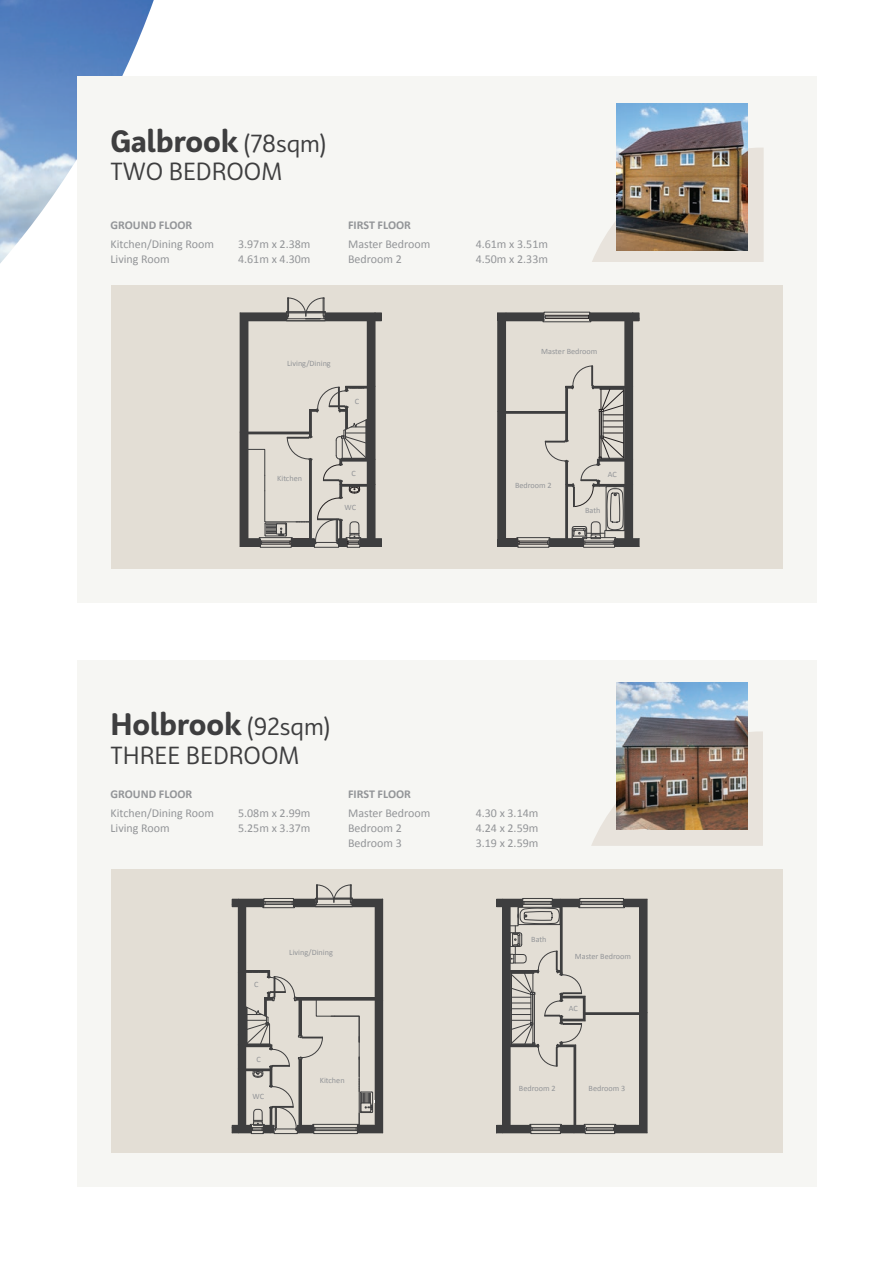
<style>
.page{position:relative;width:893px;height:1263px;background:#fff}
.page>*{position:absolute;margin:0;border:0;box-sizing:border-box;transform-origin:0 0}
.t1{font:700 30px "Bw Surco DEMO";color:#3e3e3f}
.t2{font:24px "Bw Surco DEMO";color:#3e3e3f}
.t3{font:12px "Calibri";color:#939598}
.t4{font:700 12px "Calibri";color:#939598}
.t5{font:8.1px "Calibri";color:#939598}
.s1{font-weight:400;font-size:24px}
</style>
<div class="page">
<img style="left:0;top:0;width:154px;height:263px">
<div style="left:77px;top:660px;width:739px;height:526px;background:#f6f6f3"></div>
<div style="left:111px;top:869px;width:671px;height:283px;background:#e3ded5"></div>
<div style="left:77px;top:77px;width:739px;height:526px;background:#f6f6f3"></div>
<svg style="left:592px;top:148px;width:172px;height:114px"></svg>
<svg style="left:591px;top:731px;width:172px;height:115px"></svg>
<div style="left:111px;top:285px;width:671px;height:283px;background:#e3ded5"></div>
<div style="left:263px;top:906px;width:32px;height:2px;border:1px solid #3e3e3f"></div>
<svg style="left:232px;top:885px;width:151px;height:22px"></svg>
<div style="left:352px;top:899px;width:31px;height:8px;background:#3e3e3f"></div>
<div style="left:375px;top:903px;width:8px;height:230px;background:#3e3e3f"></div>
<div style="left:238px;top:905px;width:8px;height:224px;background:#3e3e3f"></div>
<svg style="left:232px;top:970px;width:151px;height:164px"></svg>
<div style="left:232px;top:899px;width:32px;height:8px;background:#3e3e3f"></div>
<div style="left:293px;top:899px;width:22px;height:8px;background:#3e3e3f"></div>
<img style="left:617px;top:104px;width:130px;height:147px">
<hr style="left:639px;top:907px;width:1px;height:106px;background:#3e3e3f">
<hr style="left:639px;top:1014px;width:1px;height:111px;background:#3e3e3f">
<hr style="left:647px;top:899px;width:1px;height:114px;background:#3e3e3f">
<hr style="left:647px;top:1013px;width:1px;height:120px;background:#3e3e3f">
<hr style="left:502px;top:1045px;width:1px;height:80px;background:#3e3e3f">
<hr style="left:510px;top:1047px;width:1px;height:78px;background:#3e3e3f">
<div style="left:584px;top:1124px;width:32px;height:1px;border:1px solid #3e3e3f"></div>
<div style="left:530px;top:1124px;width:31px;height:1px;border:1px solid #3e3e3f"></div>
<div style="left:580px;top:901px;width:43px;height:3px;border:1px solid #3e3e3f"></div>
<hr style="left:581px;top:903px;width:41px;height:1px;background:#3e3e3f">
<div style="left:579px;top:906px;width:45px;height:2px;border:1px solid #3e3e3f"></div>
<div style="left:580px;top:898px;width:43px;height:1px;border:1px solid #3e3e3f"></div>
<hr style="left:585px;top:1012px;width:55px;height:1px;background:#3e3e3f">
<hr style="left:585px;top:1014px;width:55px;height:1px;background:#3e3e3f">
<svg style="left:496px;top:1125px;width:144px;height:9px"></svg>
<div style="left:640px;top:899px;width:7px;height:128px;background:#3e3e3f"></div>
<hr style="left:584px;top:1013px;width:58px;height:1px;background:#3e3e3f">
<div style="left:623px;top:899px;width:19px;height:8px;background:#3e3e3f"></div>
<div style="left:503px;top:905px;width:7px;height:222px;background:#3e3e3f"></div>
<div style="left:497px;top:1125px;width:34px;height:8px;background:#3e3e3f"></div>
<div style="left:560px;top:1125px;width:25px;height:8px;background:#3e3e3f"></div>
<hr style="left:574px;top:1045px;width:2px;height:84px;background:#3e3e3f">
<svg style="left:496px;top:898px;width:90px;height:168px"></svg>
<div style="left:615px;top:1125px;width:32px;height:8px;background:#3e3e3f"></div>
<div style="left:640px;top:1024px;width:7px;height:103px;background:#3e3e3f"></div>
<hr style="left:497px;top:313px;width:1px;height:98px;background:#3e3e3f">
<hr style="left:497px;top:411px;width:1px;height:135px;background:#3e3e3f">
<div style="left:544px;top:315px;width:46px;height:3px;border:1px solid #231f20"></div>
<svg style="left:588px;top:313px;width:2px;height:8px"></svg>
<hr style="left:545px;top:317px;width:43px;height:1px;background:#3e3e3f">
<div style="left:543px;top:321px;width:48px;height:1px;border:1px solid #3e3e3f"></div>
<div style="left:544px;top:312px;width:46px;height:1px;border:1px solid #3e3e3f"></div>
<svg style="left:544px;top:313px;width:2px;height:8px"></svg>
<div style="left:498px;top:313px;width:46px;height:8px;background:#3e3e3f"></div>
<div style="left:590px;top:313px;width:49px;height:8px;background:#3e3e3f"></div>
<div style="left:625px;top:317px;width:8px;height:224px;background:#3e3e3f"></div>
<div style="left:498px;top:319px;width:8px;height:222px;background:#3e3e3f"></div>
<svg style="left:498px;top:366px;width:142px;height:182px"></svg>
<hr style="left:248px;top:321px;width:1px;height:111px;background:#3e3e3f">
<hr style="left:375px;top:321px;width:1px;height:65px;background:#3e3e3f">
<div style="left:286px;top:312px;width:39px;height:9px;border:1px solid #3e3e3f"></div>
<svg style="left:286px;top:298px;width:39px;height:21px"></svg>
<div style="left:240px;top:313px;width:46px;height:8px;background:#3e3e3f"></div>
<div style="left:240px;top:317px;width:8px;height:229px;background:#3e3e3f"></div>
<div style="left:367px;top:319px;width:8px;height:221px;background:#3e3e3f"></div>
<svg style="left:240px;top:386px;width:142px;height:161px"></svg>
<div style="left:325px;top:313px;width:56px;height:8px;background:#3e3e3f"></div>
<img style="left:617px;top:683px;width:130px;height:147px">
<p class="t1" style="left:111px;top:120px;width:217px">Galbrook <span class="s1">(78sqm)</span></p>
<p class="t2" style="left:111px;top:156px;width:173px">TWO BEDROOM</p>
<p class="t4" style="left:111px;top:218px;width:83px">GROUND FLOOR</p>
<p class="t3" style="left:111px;top:237px;width:105px">Kitchen/Dining Room</p>
<p class="t3" style="left:238px;top:237px;width:74px">3.97m x 2.38m</p>
<p class="t3" style="left:111px;top:252px;width:61px">Living Room</p>
<p class="t3" style="left:238px;top:252px;width:74px">4.61m x 4.30m</p>
<p class="t4" style="left:348px;top:218px;width:64px">FIRST FLOOR</p>
<p class="t3" style="left:348px;top:237px;width:84px">Master Bedroom</p>
<p class="t3" style="left:476px;top:237px;width:74px">4.61m x 3.51m</p>
<p class="t3" style="left:348px;top:252px;width:55px">Bedroom 2</p>
<p class="t3" style="left:476px;top:252px;width:74px">4.50m x 2.33m</p>
<p class="t5" style="left:287px;top:358px;width:45px">Living/Dining</p>
<p class="t5" style="left:355px;top:396px;width:6px">C</p>
<p class="t5" style="left:277px;top:473px;width:26px">Kitchen</p>
<p class="t5" style="left:351px;top:468px;width:6px">C</p>
<p class="t5" style="left:344px;top:502px;width:13px">WC</p>
<p class="t5" style="left:541px;top:346px;width:58px">Master Bedroom</p>
<p class="t5" style="left:515px;top:481px;width:38px">Bedroom 2</p>
<p class="t5" style="left:608px;top:469px;width:11px">AC</p>
<p class="t5" style="left:585px;top:506px;width:17px">Bath</p>
<p class="t1" style="left:111px;top:704px;width:221px">Holbrook <span class="s1">(92sqm)</span></p>
<p class="t2" style="left:111px;top:739px;width:190px">THREE BEDROOM</p>
<p class="t4" style="left:111px;top:786px;width:83px">GROUND FLOOR</p>
<p class="t3" style="left:111px;top:805px;width:105px">Kitchen/Dining Room</p>
<p class="t3" style="left:238px;top:805px;width:74px">5.08m x 2.99m</p>
<p class="t3" style="left:111px;top:820px;width:61px">Living Room</p>
<p class="t3" style="left:238px;top:820px;width:74px">5.25m x 3.37m</p>
<p class="t4" style="left:348px;top:786px;width:64px">FIRST FLOOR</p>
<p class="t3" style="left:348px;top:805px;width:84px">Master Bedroom</p>
<p class="t3" style="left:476px;top:805px;width:64px">4.30 x 3.14m</p>
<p class="t3" style="left:348px;top:820px;width:55px">Bedroom 2</p>
<p class="t3" style="left:476px;top:820px;width:64px">4.24 x 2.59m</p>
<p class="t3" style="left:348px;top:835px;width:55px">Bedroom 3</p>
<p class="t3" style="left:476px;top:835px;width:64px">3.19 x 2.59m</p>
<p class="t5" style="left:254px;top:979px;width:6px">C</p>
<p class="t5" style="left:257px;top:1054px;width:6px">C</p>
<p class="t5" style="left:289px;top:947px;width:45px">Living/Dining</p>
<p class="t5" style="left:531px;top:934px;width:17px">Bath</p>
<p class="t5" style="left:575px;top:951px;width:58px">Master Bedroom</p>
<p class="t5" style="left:569px;top:1004px;width:11px">AC</p>
<p class="t5" style="left:253px;top:1091px;width:13px">WC</p>
<p class="t5" style="left:320px;top:1075px;width:26px">Kitchen</p>
<p class="t5" style="left:519px;top:1083px;width:38px">Bedroom 2</p>
<p class="t5" style="left:589px;top:1083px;width:38px">Bedroom 3</p>
</div>
